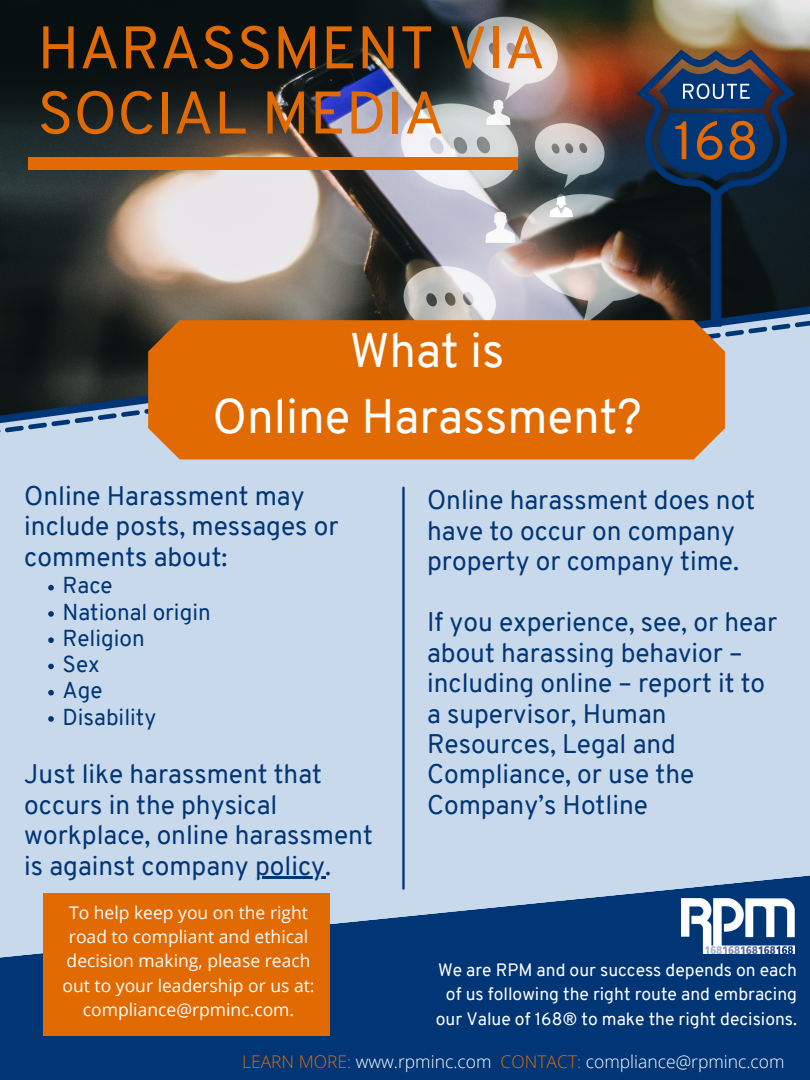
<style>
.page{position:relative;width:810px;height:1080px;background:#c9d9ec}
.page>*{position:absolute;margin:0;border:0;box-sizing:border-box;transform-origin:0 0}
.t1{font:60px/65.1px "Overpass";color:#e16a03}
.t2{font:47.44px/66.1px "Overpass";color:#fff;text-align:center}
.t3{font:26.25px/30.5px "Overpass";color:#003576}
.t4{font:22.5px "Overpass";color:#003576}
.t5{font:17.5px/24.4px "Open Sans";color:#fff;text-align:center}
.t6{font:17.5px/24.4px "Overpass";color:#fff;text-align:center}
.t7{font:300 17.5px "Open Sans";color:#fff}
.s1{color:#e16a03}
</style>
<div class="page">
<img style="left:0;top:0;width:518px;height:299px">
<div style="left:28px;top:157px;width:490px;height:13px;background:#e16a03"></div>
<svg style="left:0;top:875px;width:810px;height:205px;fill:#003576"></svg>
<hr style="left:402px;top:488px;width:3px;height:401px;background:#003576">
<svg style="left:0;top:300px;width:518px;height:18px;background:#66645d"></svg>
<svg style="left:0;top:318px;width:518px;height:115px;background:#323d44"></svg>
<div style="left:148px;top:320px;width:577px;height:140px;background:#e16a03"></div>
<div style="left:44px;top:893px;width:286px;height:142px;background:#e16a03"></div>
<img style="left:681px;top:899px;width:113px;height:54px">
<img style="left:518px;top:0;width:292px;height:389px">
<svg style="left:48px;top:585px;width:6px;height:6px"></svg>
<svg style="left:48px;top:611px;width:6px;height:6px"></svg>
<svg style="left:48px;top:637px;width:6px;height:6px"></svg>
<svg style="left:48px;top:664px;width:6px;height:5px"></svg>
<svg style="left:48px;top:690px;width:6px;height:6px"></svg>
<svg style="left:48px;top:716px;width:6px;height:6px"></svg>
<hr style="left:255px;top:876px;width:70px;height:2px;background:#003576">
<h1 class="t1" style="left:37px;top:21px;width:509px">HARASSMENT VIA<br>SOCIAL MEDIA</h1>
<p class="t2" style="left:212px;top:322px;width:431px">What is<br>Online Harassment?</p>
<h3 class="t3" style="left:24px;top:483px;width:316px">Online Harassment may include posts, messages or comments about:</h3>
<p class="t4" style="left:63px;top:576px;width:52px">Race</p>
<p class="t4" style="left:63px;top:603px;width:150px">National origin</p>
<p class="t4" style="left:63px;top:629px;width:84px">Religion</p>
<p class="t4" style="left:63px;top:655px;width:39px">Sex</p>
<p class="t4" style="left:63px;top:681px;width:42px">Age</p>
<p class="t4" style="left:63px;top:708px;width:95px">Disability</p>
<h3 class="t3" style="left:24px;top:761px;width:350px">Just like harassment that occurs in the physical workplace, online harassment is against company policy.</h3>
<h3 class="t3" style="left:427px;top:487px;width:330px">Online harassment does not have to occur on company property or company time.</h3>
<p class="t3" style="left:427px;top:609px;width:352px">If you experience, see, or hear about harassing behavior – including online – report it to a supervisor, Human<br>Resources, Legal and<br>Compliance, or use the<br>Company’s Hotline</p>
<p class="t5" style="left:63px;top:900px;width:254px">To help keep you on the right road to compliant and ethical decision making, please reach out to your leadership or us at: compliance@rpminc.com.</p>
<p class="t7" style="left:242px;top:1049px;width:544px"><span class="s1">LEARN MORE:</span> www.rpminc.com <span class="s1">CONTACT:</span> compliance@rpminc.com</p>
<p class="t6" style="left:436px;top:959px;width:363px">We are RPM and our success depends on each of us following the right route and embracing our Value of 168® to make the right decisions.</p>
</div>
